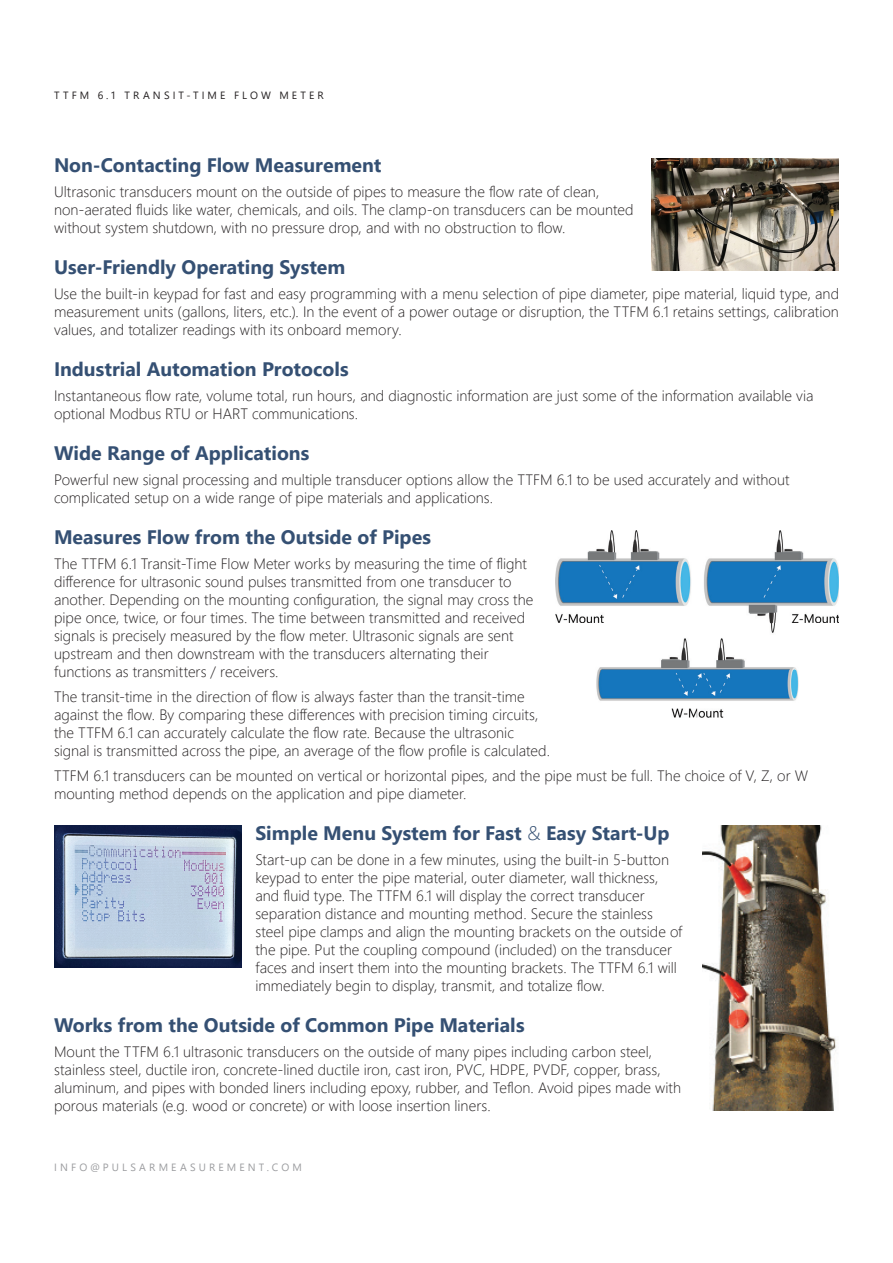
<style>
.page{position:relative;width:893px;height:1263px;background:#fff}
.page>*{position:absolute;margin:0;border:0;box-sizing:border-box;transform-origin:0 0}
.t1{font:700 19.5px "Segoe UI";color:#355073}
.t2{font:300 15px/18px "Segoe UI";color:#231f20}
.t3{font:10.5px "Segoe UI";letter-spacing:.3em;color:#231f20}
.t4{font:10.5px "Segoe UI";letter-spacing:.3em;color:#9b9c9f}
.s1{font-weight:300}
</style>
<div class="page">
<img style="left:703px;top:826px;width:134px;height:285px">
<img style="left:651px;top:158px;width:188px;height:113px">
<img style="left:54px;top:826px;width:188px;height:142px">
<img style="left:556px;top:531px;width:283px;height:186px">
<p class="t3" style="left:54px;top:85px;width:271px">TTFM 6.1 TRANSIT-TIME FLOW METER</p>
<h1 class="t1" style="left:54px;top:147px;width:329px">Non-Contacting Flow Measurement</h1>
<p class="t2" style="left:54px;top:181px;width:581px">Ultrasonic transducers mount on the outside of pipes to measure the flow rate of clean, non-aerated fluids like water, chemicals, and oils. The clamp-on transducers can be mounted without system shutdown, with no pressure drop, and with no obstruction to flow.</p>
<h1 class="t1" style="left:54px;top:249px;width:293px">User-Friendly Operating System</h1>
<p class="t2" style="left:54px;top:283px;width:787px;text-align:justify">Use the built-in keypad for fast and easy programming with a menu selection of pipe diameter, pipe material, liquid type, and measurement units (gallons, liters, etc.). In the event of a power outage or disruption, the TTFM 6.1 retains settings, calibration values, and totalizer readings with its onboard memory.</p>
<h1 class="t1" style="left:54px;top:351px;width:296px">Industrial Automation Protocols</h1>
<p class="t2" style="left:54px;top:385px;width:761px">Instantaneous flow rate, volume total, run hours, and diagnostic information are just some of the information available via optional Modbus RTU or HART communications.</p>
<h1 class="t1" style="left:54px;top:435px;width:257px">Wide Range of Applications</h1>
<p class="t2" style="left:54px;top:469px;width:737px">Powerful new signal processing and multiple transducer options allow the TTFM 6.1 to be used accurately and without complicated setup on a wide range of pipe materials and applications.</p>
<h1 class="t1" style="left:54px;top:519px;width:379px">Measures Flow from the Outside of Pipes</h1>
<p class="t2" style="left:54px;top:553px;width:481px">The TTFM 6.1 Transit-Time Flow Meter works by measuring the time of flight difference for ultrasonic sound pulses transmitted from one transducer to another. Depending on the mounting configuration, the signal may cross the pipe once, twice, or four times. The time between transmitted and received signals is precisely measured by the flow meter. Ultrasonic signals are sent upstream and then downstream with the transducers alternating their functions as transmitters / receivers.</p>
<p class="t2" style="left:54px;top:686px;width:498px">The transit-time in the direction of flow is always faster than the transit-time against the flow. By comparing these differences with precision timing circuits, the TTFM 6.1 can accurately calculate the flow rate. Because the ultrasonic signal is transmitted across the pipe, an average of the flow profile is calculated.</p>
<p class="t2" style="left:54px;top:765px;width:756px">TTFM 6.1 transducers can be mounted on vertical or horizontal pipes, and the pipe must be full. The choice of V, Z, or W mounting method depends on the application and pipe diameter.</p>
<h1 class="t1" style="left:255px;top:814px;width:416px">Simple Menu System for Fast <span class="s1">&amp;</span> Easy Start-Up</h1>
<p class="t2" style="left:255px;top:849px;width:428px">Start-up can be done in a few minutes, using the built-in 5-button keypad to enter the pipe material, outer diameter, wall thickness, and fluid type. The TTFM 6.1 will display the correct transducer separation distance and mounting method. Secure the stainless steel pipe clamps and align the mounting brackets on the outside of the pipe. Put the coupling compound (included) on the transducer faces and insert them into the mounting brackets. The TTFM 6.1 will immediately begin to display, transmit, and totalize flow.</p>
<h1 class="t1" style="left:54px;top:1006px;width:472px">Works from the Outside of Common Pipe Materials</h1>
<p class="t2" style="left:54px;top:1041px;width:629px">Mount the TTFM 6.1 ultrasonic transducers on the outside of many pipes including carbon steel, stainless steel, ductile iron, concrete-lined ductile iron, cast iron, PVC, HDPE, PVDF, copper, brass, aluminum, and pipes with bonded liners including epoxy, rubber, and Teflon. Avoid pipes made with porous materials (e.g. wood or concrete) or with loose insertion liners.</p>
<p class="t4" style="left:54px;top:1157px;width:249px">INFO@PULSARMEASUREMENT.COM</p>
</div>
